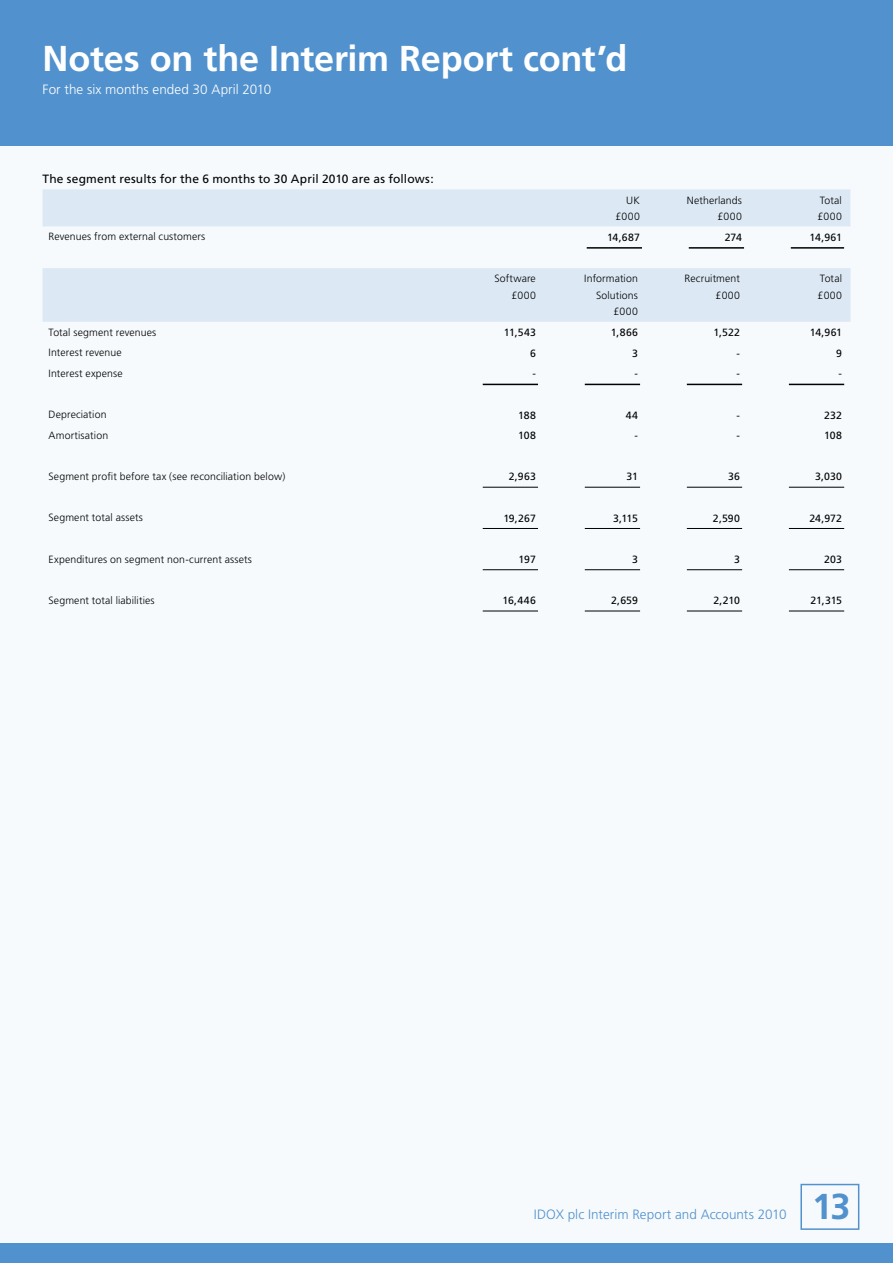
<style>
.page{position:relative;width:893px;height:1263px;background:#f6fafd}
.page>*{position:absolute;margin:0;border:0;box-sizing:border-box;transform-origin:0 0}
.t1{font:700 36px "Frutiger";letter-spacing:-.005em;color:#fff}
.t2{font:700 36px "Frutiger";color:#5191cd}
.t3{font:300 13.5px "Frutiger";color:#5191cd}
.t4{font:300 13.5px "Frutiger";letter-spacing:.005em;color:#fff}
.t5{font:12px "Frutiger";letter-spacing:.01em;color:#000}
.t6{font:300 10.5px/16.5px "Frutiger";letter-spacing:.01em;color:#000;text-align:right}
.t7{font:10.5px "Frutiger";letter-spacing:.01em;color:#000}
</style>
<div class="page">
<div style="left:800px;top:1184px;width:59px;height:46px;border:2px solid #5191cd"></div>
<div style="left:0;top:1244px;width:893px;height:19px;background:#5191cd"></div>
<div style="left:0;top:0;width:893px;height:146px;background:#5191cd"></div>
<div style="left:43px;top:189px;width:807px;height:37px;background:#dce9f5"></div>
<hr style="left:587px;top:247px;width:55px;height:2px;background:#000">
<hr style="left:689px;top:247px;width:55px;height:2px;background:#000">
<hr style="left:791px;top:247px;width:53px;height:2px;background:#000">
<div style="left:43px;top:268px;width:807px;height:54px;background:#dce9f5"></div>
<hr style="left:483px;top:384px;width:55px;height:1px;background:#000">
<hr style="left:585px;top:384px;width:55px;height:1px;background:#000">
<hr style="left:687px;top:384px;width:55px;height:1px;background:#000">
<hr style="left:789px;top:384px;width:55px;height:1px;background:#000">
<hr style="left:483px;top:487px;width:55px;height:1px;background:#000">
<hr style="left:585px;top:487px;width:55px;height:1px;background:#000">
<hr style="left:687px;top:487px;width:55px;height:1px;background:#000">
<hr style="left:789px;top:487px;width:55px;height:1px;background:#000">
<hr style="left:483px;top:528px;width:55px;height:1px;background:#000">
<hr style="left:585px;top:528px;width:55px;height:1px;background:#000">
<hr style="left:687px;top:528px;width:55px;height:1px;background:#000">
<hr style="left:789px;top:528px;width:55px;height:1px;background:#000">
<hr style="left:483px;top:569px;width:55px;height:1px;background:#000">
<hr style="left:585px;top:569px;width:55px;height:1px;background:#000">
<hr style="left:687px;top:569px;width:55px;height:1px;background:#000">
<hr style="left:789px;top:569px;width:55px;height:1px;background:#000">
<hr style="left:483px;top:611px;width:55px;height:1px;background:#000">
<hr style="left:585px;top:611px;width:55px;height:1px;background:#000">
<hr style="left:687px;top:611px;width:55px;height:1px;background:#000">
<hr style="left:789px;top:611px;width:55px;height:1px;background:#000">
<h1 class="t1" style="left:43px;top:37px;width:586px">Notes on the Interim Report cont’d</h1>
<p class="t4" style="left:43px;top:81px;width:230px">For the six months ended 30 April 2010</p>
<p class="t5" style="left:43px;top:172px;width:393px">The segment results for the 6 months to 30 April 2010 are as follows:</p>
<p class="t6" style="left:615px;top:192px;width:26px">UK £000</p>
<p class="t6" style="left:687px;top:192px;width:57px">Netherlands £000</p>
<p class="t6" style="left:817px;top:192px;width:26px;text-align:left">Total £000</p>
<p class="t6" style="left:49px;top:229px;width:158px">Revenues from external customers</p>
<p class="t7" style="left:607px;top:231px;width:34px">14,687</p>
<p class="t7" style="left:725px;top:231px;width:19px">274</p>
<p class="t7" style="left:810px;top:231px;width:34px">14,961</p>
<p class="t6" style="left:494px;top:271px;width:43px">Software £000</p>
<p class="t6" style="left:584px;top:271px;width:55px">Information<br>Solutions £000</p>
<p class="t6" style="left:684px;top:271px;width:57px">Recruitment £000</p>
<p class="t6" style="left:818px;top:271px;width:26px;text-align:left">Total £000</p>
<p class="t6" style="left:49px;top:324px;width:109px">Total segment revenues</p>
<p class="t7" style="left:504px;top:326px;width:33px">11,543</p>
<p class="t7" style="left:611px;top:326px;width:29px">1,866</p>
<p class="t7" style="left:713px;top:326px;width:28px">1,522</p>
<p class="t7" style="left:810px;top:326px;width:34px">14,961</p>
<p class="t6" style="left:49px;top:344px;width:75px">Interest revenue</p>
<p class="t7" style="left:530px;top:347px;width:7px">6</p>
<p class="t7" style="left:632px;top:347px;width:7px">3</p>
<p class="t7" style="left:736px;top:347px;width:5px">-</p>
<p class="t7" style="left:836px;top:347px;width:7px">9</p>
<p class="t6" style="left:49px;top:365px;width:76px">Interest expense</p>
<p class="t7" style="left:532px;top:367px;width:5px">-</p>
<p class="t7" style="left:634px;top:367px;width:5px">-</p>
<p class="t7" style="left:736px;top:367px;width:5px">-</p>
<p class="t7" style="left:838px;top:367px;width:5px">-</p>
<p class="t6" style="left:49px;top:406px;width:60px">Depreciation</p>
<p class="t7" style="left:518px;top:409px;width:19px">188</p>
<p class="t7" style="left:626px;top:409px;width:14px">44</p>
<p class="t7" style="left:736px;top:409px;width:5px">-</p>
<p class="t7" style="left:824px;top:409px;width:19px">232</p>
<p class="t6" style="left:49px;top:427px;width:61px">Amortisation</p>
<p class="t7" style="left:518px;top:429px;width:19px">108</p>
<p class="t7" style="left:634px;top:429px;width:5px">-</p>
<p class="t7" style="left:736px;top:429px;width:5px">-</p>
<p class="t7" style="left:824px;top:429px;width:19px">108</p>
<p class="t6" style="left:49px;top:468px;width:238px">Segment profit before tax (see reconciliation below)</p>
<p class="t7" style="left:509px;top:471px;width:29px">2,963</p>
<p class="t7" style="left:626px;top:471px;width:13px">31</p>
<p class="t7" style="left:728px;top:471px;width:13px">36</p>
<p class="t7" style="left:815px;top:471px;width:29px">3,030</p>
<p class="t6" style="left:49px;top:510px;width:96px">Segment total assets</p>
<p class="t7" style="left:503px;top:512px;width:34px">19,267</p>
<p class="t7" style="left:613px;top:512px;width:26px">3,115</p>
<p class="t7" style="left:713px;top:512px;width:29px">2,590</p>
<p class="t7" style="left:809px;top:512px;width:34px">24,972</p>
<p class="t6" style="left:49px;top:551px;width:205px">Expenditures on segment non-current assets</p>
<p class="t7" style="left:519px;top:553px;width:19px">197</p>
<p class="t7" style="left:632px;top:553px;width:7px">3</p>
<p class="t7" style="left:734px;top:553px;width:7px">3</p>
<p class="t7" style="left:824px;top:553px;width:19px">203</p>
<p class="t6" style="left:49px;top:592px;width:108px">Segment total liabilities</p>
<p class="t7" style="left:502px;top:594px;width:35px">16,446</p>
<p class="t7" style="left:611px;top:594px;width:28px">2,659</p>
<p class="t7" style="left:713px;top:594px;width:28px">2,210</p>
<p class="t7" style="left:810px;top:594px;width:33px">21,315</p>
<p class="t3" style="left:534px;top:1207px;width:254px">IDOX plc Interim Report and Accounts 2010</p>
<h1 class="t2" style="left:812px;top:1185px;width:40px">13</h1>
</div>
